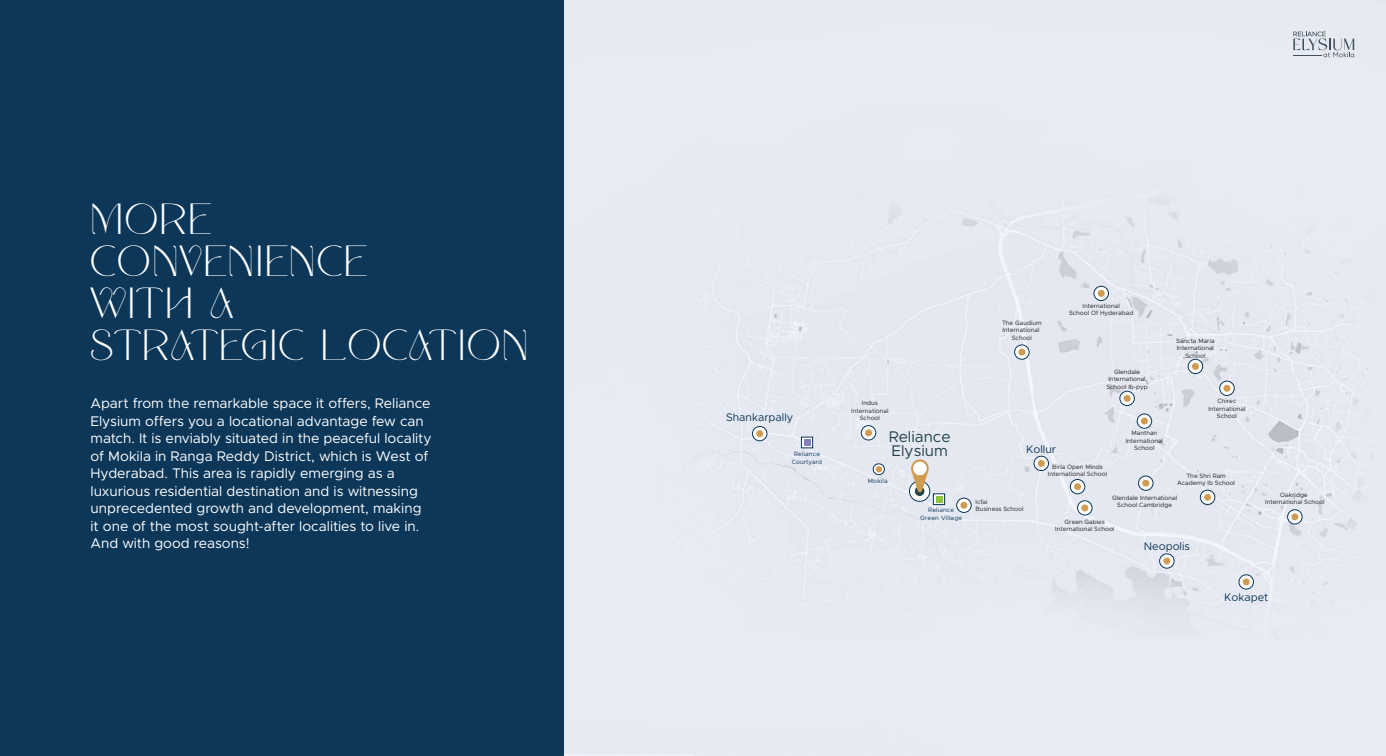
<style>
.page{position:relative;width:1386px;height:756px;background:#fff}
.page>*{position:absolute;margin:0;border:0;box-sizing:border-box;transform-origin:0 0}
.t1{font:43.75px/42px "Adore Sans";letter-spacing:.04em;color:#fff}
.t2{font:15.49px/14px "Metropolis";color:#204347}
.t3{font:14px/17.5px "Metropolis";color:#fff}
.t4{font:10.94px "Metropolis";color:#0c3759}
.t5{font:6.21px/7.5px "Metropolis";color:#231f20;text-align:center}
.t6{font:6.21px/7.5px "Metropolis";letter-spacing:.025em;color:#0c3759;text-align:center}
.t7{font:6.21px/7.5px "Metropolis";color:#0c3759;text-align:center}
</style>
<div class="page">
<div style="left:564px;top:0;width:822px;height:756px;background:#e7eaf3"></div>
<div style="left:0;top:0;width:564px;height:756px;background:#0c3759"></div>
<svg style="left:909px;top:481px;width:21px;height:21px"></svg>
<div style="left:915px;top:486px;width:9px;height:10px;background:#204347;border-radius:50%"></div>
<svg style="left:910px;top:459px;width:20px;height:34px"></svg>
<div style="left:913px;top:462px;width:14px;height:13px;background:#fff;border-radius:50%"></div>
<svg style="left:1034px;top:456px;width:15px;height:15px"></svg>
<div style="left:1038px;top:460px;width:7px;height:7px;background:#cf9c51;border-radius:50%"></div>
<svg style="left:752px;top:426px;width:15px;height:15px"></svg>
<div style="left:756px;top:430px;width:7px;height:7px;background:#cf9c51;border-radius:50%"></div>
<svg style="left:1159px;top:554px;width:15px;height:14px"></svg>
<div style="left:1163px;top:558px;width:7px;height:6px;background:#cf9c51;border-radius:50%"></div>
<svg style="left:1239px;top:575px;width:15px;height:14px"></svg>
<div style="left:1243px;top:578px;width:7px;height:7px;background:#cf9c51;border-radius:50%"></div>
<svg style="left:861px;top:425px;width:15px;height:15px"></svg>
<div style="left:865px;top:429px;width:7px;height:7px;background:#cf9c51;border-radius:50%"></div>
<svg style="left:1070px;top:479px;width:15px;height:15px"></svg>
<div style="left:1074px;top:483px;width:7px;height:7px;background:#cf9c51;border-radius:50%"></div>
<svg style="left:1094px;top:286px;width:15px;height:15px"></svg>
<div style="left:1098px;top:290px;width:7px;height:7px;background:#cf9c51;border-radius:50%"></div>
<svg style="left:1014px;top:345px;width:15px;height:15px"></svg>
<div style="left:1018px;top:349px;width:7px;height:7px;background:#cf9c51;border-radius:50%"></div>
<svg style="left:1120px;top:391px;width:15px;height:15px"></svg>
<div style="left:1124px;top:395px;width:7px;height:7px;background:#cf9c51;border-radius:50%"></div>
<svg style="left:1137px;top:414px;width:15px;height:15px"></svg>
<div style="left:1141px;top:418px;width:7px;height:7px;background:#cf9c51;border-radius:50%"></div>
<svg style="left:1219px;top:381px;width:15px;height:15px"></svg>
<div style="left:1223px;top:385px;width:7px;height:7px;background:#cf9c51;border-radius:50%"></div>
<svg style="left:1188px;top:359px;width:15px;height:15px"></svg>
<div style="left:1192px;top:363px;width:7px;height:7px;background:#cf9c51;border-radius:50%"></div>
<svg style="left:1138px;top:476px;width:15px;height:15px"></svg>
<div style="left:1142px;top:480px;width:7px;height:7px;background:#cf9c51;border-radius:50%"></div>
<svg style="left:1200px;top:490px;width:15px;height:15px"></svg>
<div style="left:1204px;top:494px;width:7px;height:7px;background:#cf9c51;border-radius:50%"></div>
<svg style="left:1077px;top:501px;width:15px;height:14px"></svg>
<div style="left:1081px;top:504px;width:7px;height:7px;background:#cf9c51;border-radius:50%"></div>
<svg style="left:1287px;top:509px;width:15px;height:15px"></svg>
<div style="left:1291px;top:513px;width:7px;height:7px;background:#cf9c51;border-radius:50%"></div>
<svg style="left:956px;top:498px;width:15px;height:15px"></svg>
<div style="left:960px;top:502px;width:7px;height:7px;background:#cf9c51;border-radius:50%"></div>
<svg style="left:801px;top:437px;width:12px;height:11px"></svg>
<div style="left:804px;top:439px;width:6px;height:7px;background:#8682be"></div>
<svg style="left:873px;top:464px;width:11px;height:11px"></svg>
<div style="left:873px;top:464px;width:12px;height:11px;border:1px solid #0b3759;border-radius:5px"></div>
<svg style="left:876px;top:466px;width:6px;height:6px"></svg>
<svg style="left:933px;top:494px;width:12px;height:11px"></svg>
<svg style="left:936px;top:496px;width:6px;height:6px"></svg>
<svg style="left:1293px;top:32px;width:61px;height:25px;background:#c5cad3"></svg>
<h1 class="t1" style="left:91px;top:199px;width:439px">MOR E<br>C ONVENIENC E<br>WIT H A<br>STR ATEGIC L OCAT ION</h1>
<p class="t3" style="left:91px;top:395px;width:343px">Apart from the remarkable space it offers, Reliance Elysium offers you a locational advantage few can match. It is enviably situated in the peaceful locality of Mokila in Ranga Reddy District, which is West of Hyderabad. This area is rapidly emerging as a luxurious residential destination and is witnessing unprecedented growth and development, making it one of the most sought-after localities to live in.<br>And with good reasons!</p>
<h3 class="t4" style="left:726px;top:411px;width:69px">Shankarpally</h3>
<p class="t7" style="left:792px;top:450px;width:32px">Reliance<br>Courtyard</p>
<p class="t5" style="left:1069px;top:302px;width:66px">International<br>School Of Hyderabad</p>
<p class="t5" style="left:1002px;top:319px;width:41px">The Gaudium<br>International<br>School</p>
<p class="t5" style="left:1176px;top:337px;width:40px">Sancta Maria<br>International<br>School</p>
<p class="t5" style="left:1106px;top:368px;width:43px">Glendale<br>International<br>School Ib-pyp</p>
<p class="t5" style="left:851px;top:400px;width:39px">Indus<br>International<br>School</p>
<p class="t5" style="left:1208px;top:397px;width:39px">Chirec<br>International<br>School</p>
<h2 class="t2" style="left:889px;top:429px;width:63px">Reliance<br>Elysium</h2>
<h3 class="t4" style="left:1026px;top:443px;width:31px">Kollur</h3>
<p class="t5" style="left:1126px;top:429px;width:39px">Manthan<br>International<br>School</p>
<p class="t6" style="left:868px;top:477px;width:21px">Mokila</p>
<p class="t5" style="left:1048px;top:463px;width:61px">Birla Open Minds<br>International School</p>
<p class="t5" style="left:1177px;top:472px;width:59px">The Shri Ram<br>Academy Ib School</p>
<p class="t6" style="left:920px;top:506px;width:44px">Reliance<br>Green Village</p>
<p class="t5" style="left:976px;top:498px;width:50px;text-align:left">Icfai<br>Business School</p>
<p class="t5" style="left:1112px;top:494px;width:67px">Glendale International<br>School Cambridge</p>
<p class="t5" style="left:1055px;top:518px;width:61px">Green Gables<br>International School</p>
<p class="t5" style="left:1265px;top:491px;width:61px">Oakridge<br>International School</p>
<h3 class="t4" style="left:1144px;top:539px;width:48px">Neopolis</h3>
<h3 class="t4" style="left:1224px;top:590px;width:46px">Kokapet</h3>
</div>
